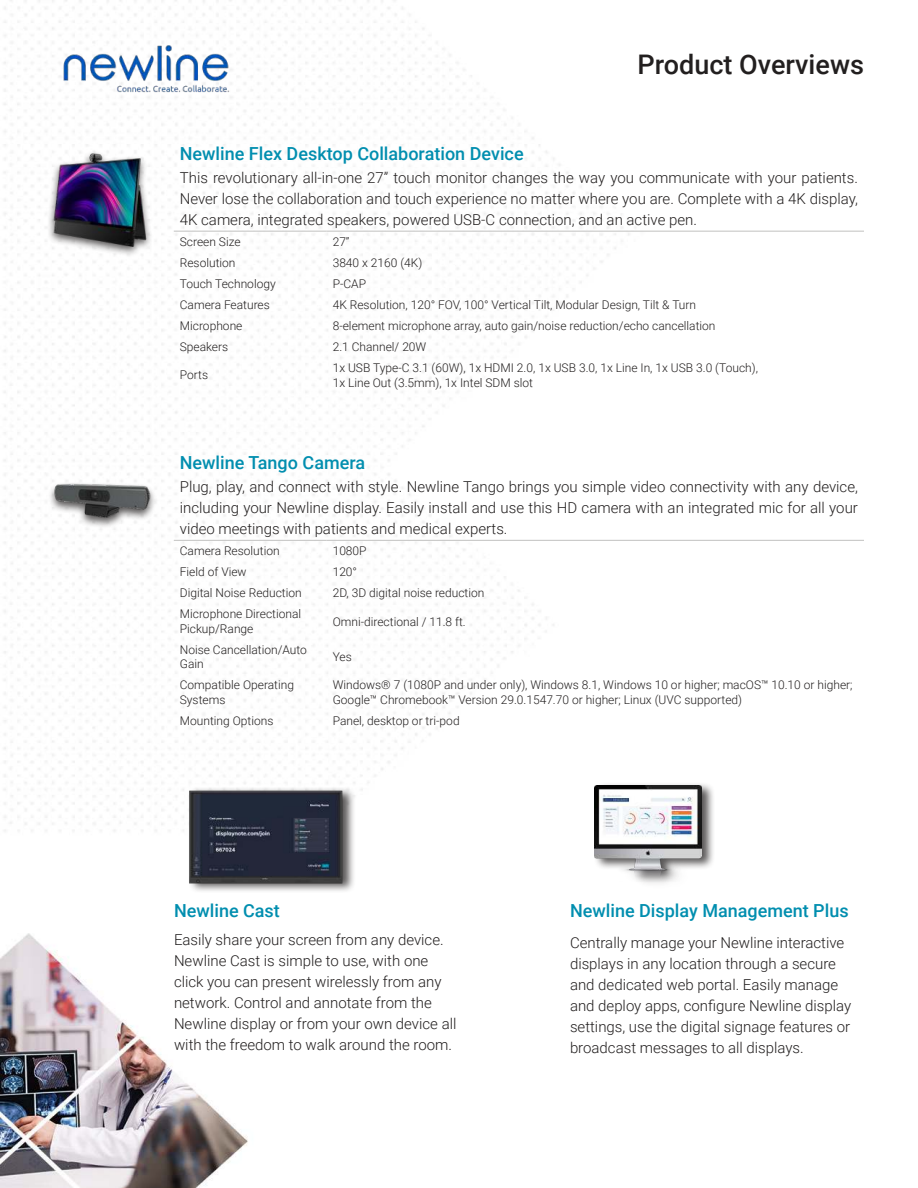
<style>
.page{position:relative;width:918px;height:1188px;background:#fff}
.page>*{position:absolute;margin:0;border:0;box-sizing:border-box;transform-origin:0 0}
.t1{font:500 27px "Roboto";color:#221f1f}
.t2{font:500 18px "Roboto";color:#018eaf}
.t3{font:300 15px/21px "Roboto";color:#221f1f;text-align:justify}
.t4{font:300 12px/14.4px "Roboto";color:#221f1f}
</style>
<div class="page">
<img style="left:0;top:0;width:864px;height:1188px">
<hr style="left:174px;top:231px;width:153px;height:1px;background:#c1c1c0">
<hr style="left:327px;top:231px;width:537px;height:1px;background:#c1c1c0">
<hr style="left:174px;top:540px;width:153px;height:1px;background:#c1c1c0">
<hr style="left:327px;top:540px;width:537px;height:1px;background:#c1c1c0">
<img style="left:42px;top:140px;width:120px;height:116px">
<img style="left:42px;top:450px;width:120px;height:100px">
<div style="left:189px;top:787px;width:167px;height:106px;background:#221f1f;opacity:.75"></div>
<img style="left:179px;top:785px;width:173px;height:103px">
<div style="left:594px;top:782px;width:122px;height:109px;background:#221f1f;opacity:.75"></div>
<img style="left:595px;top:785px;width:106px;height:97px">
<img style="left:54px;top:39px;width:177px;height:55px">
<h1 class="t1" style="left:637px;top:54px;width:228px">Product Overviews</h1>
<p class="t2" style="left:180px;top:146px;width:345px">Newline Flex Desktop Collaboration Device</p>
<p class="t3" style="left:180px;top:167px;width:680px">This revolutionary all-in-one 27” touch monitor changes the way you communicate with your patients.<br>Never lose the collaboration and touch experience no matter where you are. Complete with a 4K display, 4K camera, integrated speakers, powered USB-C connection, and an active pen.</p>
<p class="t4" style="left:180px;top:234px;width:62px">Screen Size</p>
<p class="t4" style="left:333px;top:234px;width:18px">27”</p>
<p class="t4" style="left:180px;top:255px;width:57px">Resolution</p>
<p class="t4" style="left:333px;top:255px;width:91px">3840 x 2160 (4K)</p>
<p class="t4" style="left:180px;top:276px;width:97px">Touch Technology</p>
<p class="t4" style="left:333px;top:276px;width:35px">P-CAP</p>
<p class="t4" style="left:180px;top:297px;width:92px">Camera Features</p>
<p class="t4" style="left:333px;top:297px;width:365px">4K Resolution, 120° FOV, 100° Vertical Tilt, Modular Design, Tilt &amp; Turn</p>
<p class="t4" style="left:180px;top:318px;width:64px">Microphone</p>
<p class="t4" style="left:333px;top:318px;width:384px">8-element microphone array, auto gain/noise reduction/echo cancellation</p>
<p class="t4" style="left:180px;top:339px;width:50px">Speakers</p>
<p class="t4" style="left:333px;top:339px;width:95px">2.1 Channel/ 20W</p>
<p class="t4" style="left:180px;top:367px;width:30px">Ports</p>
<p class="t4" style="left:333px;top:360px;width:427px">1x USB Type-C 3.1 (60W), 1x HDMI 2.0, 1x USB 3.0, 1x Line In, 1x USB 3.0 (Touch),<br>1x Line Out (3.5mm), 1x Intel SDM slot</p>
<p class="t2" style="left:180px;top:455px;width:187px">Newline Tango Camera</p>
<p class="t3" style="left:180px;top:476px;width:680px">Plug, play, and connect with style. Newline Tango brings you simple video connectivity with any device, including your Newline display. Easily install and use this HD camera with an integrated mic for all your video meetings with patients and medical experts.</p>
<p class="t4" style="left:180px;top:543px;width:101px">Camera Resolution</p>
<p class="t4" style="left:333px;top:543px;width:35px">1080P</p>
<p class="t4" style="left:180px;top:564px;width:68px">Field of View</p>
<p class="t4" style="left:333px;top:564px;width:26px">120°</p>
<p class="t4" style="left:180px;top:585px;width:124px">Digital Noise Reduction</p>
<p class="t4" style="left:333px;top:585px;width:153px">2D, 3D digital noise reduction</p>
<p class="t4" style="left:180px;top:606px;width:123px">Microphone Directional<br>Pickup/Range</p>
<p class="t4" style="left:333px;top:614px;width:135px">Omni-directional / 11.8 ft.</p>
<p class="t4" style="left:180px;top:642px;width:129px">Noise Cancellation/Auto<br>Gain</p>
<p class="t4" style="left:333px;top:651px;width:21px">Yes</p>
<p class="t4" style="left:180px;top:677px;width:116px">Compatible Operating<br>Systems</p>
<p class="t4" style="left:333px;top:677px;width:521px">Windows® 7 (1080P and under only), Windows 8.1, Windows 10 or higher; macOS™ 10.10 or higher;<br>Google™ Chromebook™ Version 29.0.1547.70 or higher; Linux (UVC supported)</p>
<p class="t4" style="left:180px;top:713px;width:95px">Mounting Options</p>
<p class="t4" style="left:333px;top:713px;width:129px">Panel, desktop or tri-pod</p>
<p class="t2" style="left:174px;top:903px;width:107px">Newline Cast</p>
<p class="t2" style="left:570px;top:903px;width:280px">Newline Display Management Plus</p>
<p class="t3" style="left:174px;top:929px;width:284px;text-align:left">Easily share your screen from any device.<br>Newline Cast is simple to use, with one click you can present wirelessly from any network. Control and annotate from the Newline display or from your own device all with the freedom to walk around the room.</p>
<p class="t3" style="left:570px;top:931px;width:283px;text-align:left">Centrally manage your Newline interactive displays in any location through a secure and dedicated web portal. Easily manage and deploy apps, configure Newline display settings, use the digital signage features or broadcast messages to all displays.</p>
</div>
